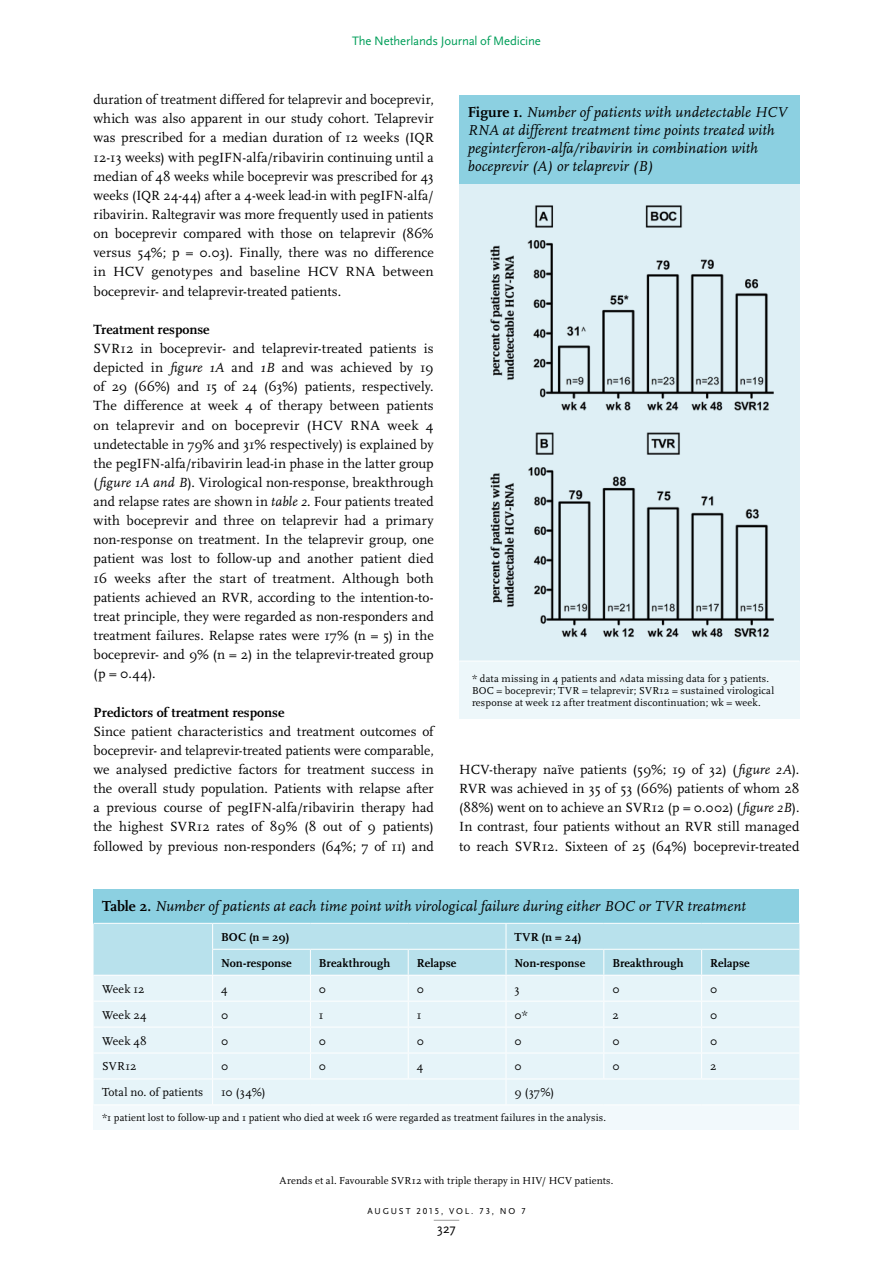
<style>
.page{position:relative;width:893px;height:1263px;background:#fff}
.page>*{position:absolute;margin:0;border:0;box-sizing:border-box;transform-origin:0 0}
.t1{font:italic 15px/18px "Scala";letter-spacing:.005em;color:#000}
.brood{font:13.8px/19.2px "Scala";letter-spacing:.005em;color:#000;text-align:justify}
.tussenkop_2{font:700 13.8px "Scala";letter-spacing:-.005em;color:#000}
.t2{font:13.5px "Scala Sans";color:#000}
.t3{font:12.75px "Scala Sans";letter-spacing:-.01em;color:#009e59}
.tabel_bold{font:700 12px "Scala";letter-spacing:.01em;color:#000}
.tabel_brood{font:12px "Scala";letter-spacing:.015em;color:#000}
.tabel_figuur_noot{font:10.5px/12px "Scala";letter-spacing:.015em;color:#000}
.runningtitle{font:10.5px "Scala";letter-spacing:.015em;color:#000}
.t4{font:9px "Scala Sans Caps";letter-spacing:.205em;color:#000}
.s1{font-style:italic}
.s2{font-weight:700;font-style:normal}
</style>
<div class="page">
<svg style="left:434px;top:1220px;width:25px;height:1px"></svg>
<div style="left:459px;top:96px;width:340px;height:88px;background:#8cd0e1"></div>
<div style="left:459px;top:184px;width:340px;height:477px;background:#deeff5"></div>
<div style="left:459px;top:661px;width:340px;height:57px;background:#edf7fa"></div>
<hr style="left:459px;top:661px;width:340px;height:1px;background:#fff">
<img style="left:490px;top:205px;width:284px;height:206px">
<img style="left:490px;top:432px;width:284px;height:206px">
<div style="left:94px;top:889px;width:705px;height:34px;background:#8cd0e1"></div>
<div style="left:94px;top:1105px;width:705px;height:25px;background:#f2f9fc"></div>
<svg style="left:94px;top:924px;width:705px;height:180px;background:#daeff5"></svg>
<hr style="left:604px;top:1078px;width:98px;height:1px;background:#fff">
<hr style="left:702px;top:1078px;width:97px;height:1px;background:#fff">
<p class="t3" style="left:352px;top:34px;width:190px">The Netherlands Journal of Medicine</p>
<p class="brood" style="left:94px;top:90px;width:342px">duration of treatment differed for telaprevir and boceprevir, which was also apparent in our study cohort. Telaprevir was prescribed for a median duration of 12 weeks (IQR 12-13 weeks) with pegIFN-alfa/ribavirin continuing until a median of 48 weeks while boceprevir was prescribed for 43 weeks (IQR 24-44) after a 4-week lead-in with pegIFN-alfa/ ribavirin. Raltegravir was more frequently used in patients on boceprevir compared with those on telaprevir (86% versus 54%; p = 0.03). Finally, there was no difference in HCV genotypes and baseline HCV RNA between boceprevir- and telaprevir-treated patients.</p>
<p class="tussenkop_2" style="left:94px;top:321px;width:118px">Treatment response</p>
<p class="brood" style="left:94px;top:339px;width:342px">SVR12 in boceprevir- and telaprevir-treated patients is depicted in <span class="s1">figure 1A</span> and <span class="s1">1B</span> and was achieved by 19 of 29 (66%) and 15 of 24 (63%) patients, respectively.<br>The difference at week 4 of therapy between patients on telaprevir and on boceprevir (HCV RNA week 4 undetectable in 79% and 31% respectively) is explained by the pegIFN-alfa/ribavirin lead-in phase in the latter group (<span class="s1">figure 1A and B</span>). Virological non-response, breakthrough and relapse rates are shown in <span class="s1">table 2</span>. Four patients treated with boceprevir and three on telaprevir had a primary non-response on treatment. In the telaprevir group, one patient was lost to follow-up and another patient died 16 weeks after the start of treatment. Although both patients achieved an RVR, according to the intention-to&shy;treat principle, they were regarded as non-responders and treatment failures. Relapse rates were 17% (n = 5) in the boceprevir- and 9% (n = 2) in the telaprevir-treated group (p = 0.44).</p>
<p class="tussenkop_2" style="left:94px;top:704px;width:192px">Predictors of treatment response</p>
<p class="brood" style="left:94px;top:722px;width:342px">Since patient characteristics and treatment outcomes of boceprevir- and telaprevir-treated patients were comparable, we analysed predictive factors for treatment success in the overall study population. Patients with relapse after a previous course of pegIFN-alfa/ribavirin therapy had the highest SVR12 rates of 89% (8 out of 9 patients) followed by previous non-responders (64%; 7 of 11) and</p>
<p class="t1" style="left:468px;top:104px;width:321px"><span class="s2">Figure 1.</span> Number of patients with undetectable HCV RNA at different treatment time points treated with peginterferon-alfa/ribavirin in combination with boceprevir (A) or telaprevir (B)</p>
<p class="tabel_figuur_noot" style="left:472px;top:672px;width:304px">* data missing in 4 patients and ∧data missing data for 3 patients.<br>BOC = boceprevir; TVR = telaprevir; SVR12 = sustained virological response at week 12 after treatment discontinuation; wk = week.</p>
<p class="brood" style="left:459px;top:760px;width:342px">HCV-therapy naïve patients (59%; 19 of 32) (<span class="s1">figure 2A</span>).<br>RVR was achieved in 35 of 53 (66%) patients of whom 28 (88%) went on to achieve an SVR12 (p = 0.002) (<span class="s1">figure 2B</span>).<br>In contrast, four patients without an RVR still managed to reach SVR12. Sixteen of 25 (64%) boceprevir-treated</p>
<p class="t1" style="left:102px;top:897px;width:645px"><span class="s2">Table 2.</span> Number of patients at each time point with virological failure during either BOC or TVR treatment</p>
<p class="tabel_bold" style="left:221px;top:930px;width:70px">BOC (n = 29)</p>
<p class="tabel_bold" style="left:514px;top:930px;width:68px">TVR (n = 24)</p>
<p class="tabel_bold" style="left:221px;top:956px;width:72px">Non-response</p>
<p class="tabel_bold" style="left:319px;top:956px;width:73px">Breakthrough</p>
<p class="tabel_bold" style="left:417px;top:956px;width:41px">Relapse</p>
<p class="tabel_bold" style="left:514px;top:956px;width:72px">Non-response</p>
<p class="tabel_bold" style="left:612px;top:956px;width:73px">Breakthrough</p>
<p class="tabel_bold" style="left:710px;top:956px;width:41px">Relapse</p>
<p class="tabel_brood" style="left:102px;top:982px;width:44px">Week 12</p>
<p class="tabel_brood" style="left:221px;top:982px;width:8px">4</p>
<p class="tabel_brood" style="left:319px;top:982px;width:9px">0</p>
<p class="tabel_brood" style="left:417px;top:982px;width:9px">0</p>
<p class="tabel_brood" style="left:514px;top:982px;width:7px">3</p>
<p class="tabel_brood" style="left:612px;top:982px;width:9px">0</p>
<p class="tabel_brood" style="left:710px;top:982px;width:9px">0</p>
<p class="tabel_brood" style="left:102px;top:1008px;width:46px">Week 24</p>
<p class="tabel_brood" style="left:221px;top:1008px;width:9px">0</p>
<p class="tabel_brood" style="left:319px;top:1008px;width:6px">1</p>
<p class="tabel_brood" style="left:417px;top:1008px;width:6px">1</p>
<p class="tabel_brood" style="left:514px;top:1008px;width:15px">0*</p>
<p class="tabel_brood" style="left:612px;top:1008px;width:8px">2</p>
<p class="tabel_brood" style="left:710px;top:1008px;width:9px">0</p>
<p class="tabel_brood" style="left:102px;top:1034px;width:46px">Week 48</p>
<p class="tabel_brood" style="left:221px;top:1034px;width:9px">0</p>
<p class="tabel_brood" style="left:319px;top:1034px;width:9px">0</p>
<p class="tabel_brood" style="left:417px;top:1034px;width:9px">0</p>
<p class="tabel_brood" style="left:514px;top:1034px;width:9px">0</p>
<p class="tabel_brood" style="left:612px;top:1034px;width:9px">0</p>
<p class="tabel_brood" style="left:710px;top:1034px;width:9px">0</p>
<p class="tabel_brood" style="left:102px;top:1060px;width:36px">SVR12</p>
<p class="tabel_brood" style="left:221px;top:1060px;width:9px">0</p>
<p class="tabel_brood" style="left:319px;top:1060px;width:9px">0</p>
<p class="tabel_brood" style="left:417px;top:1060px;width:8px">4</p>
<p class="tabel_brood" style="left:514px;top:1060px;width:9px">0</p>
<p class="tabel_brood" style="left:612px;top:1060px;width:9px">0</p>
<p class="tabel_brood" style="left:710px;top:1060px;width:8px">2</p>
<p class="tabel_brood" style="left:102px;top:1086px;width:103px">Total no. of patients</p>
<p class="tabel_brood" style="left:221px;top:1086px;width:46px">10 (34%)</p>
<p class="tabel_brood" style="left:514px;top:1086px;width:41px">9 (37%)</p>
<p class="tabel_figuur_noot" style="left:102px;top:1112px;width:505px">*1 patient lost to follow-up and 1 patient who died at week 16 were regarded as treatment failures in the analysis.</p>
<p class="runningtitle" style="left:280px;top:1174px;width:335px">Arends et al. Favourable SVR12 with triple therapy in HIV/ HCV patients.</p>
<p class="t4" style="left:367px;top:1206px;width:160px">AUGUST 2015, VOL. 73, NO 7</p>
<p class="t2" style="left:437px;top:1221px;width:20px">327</p>
</div>
